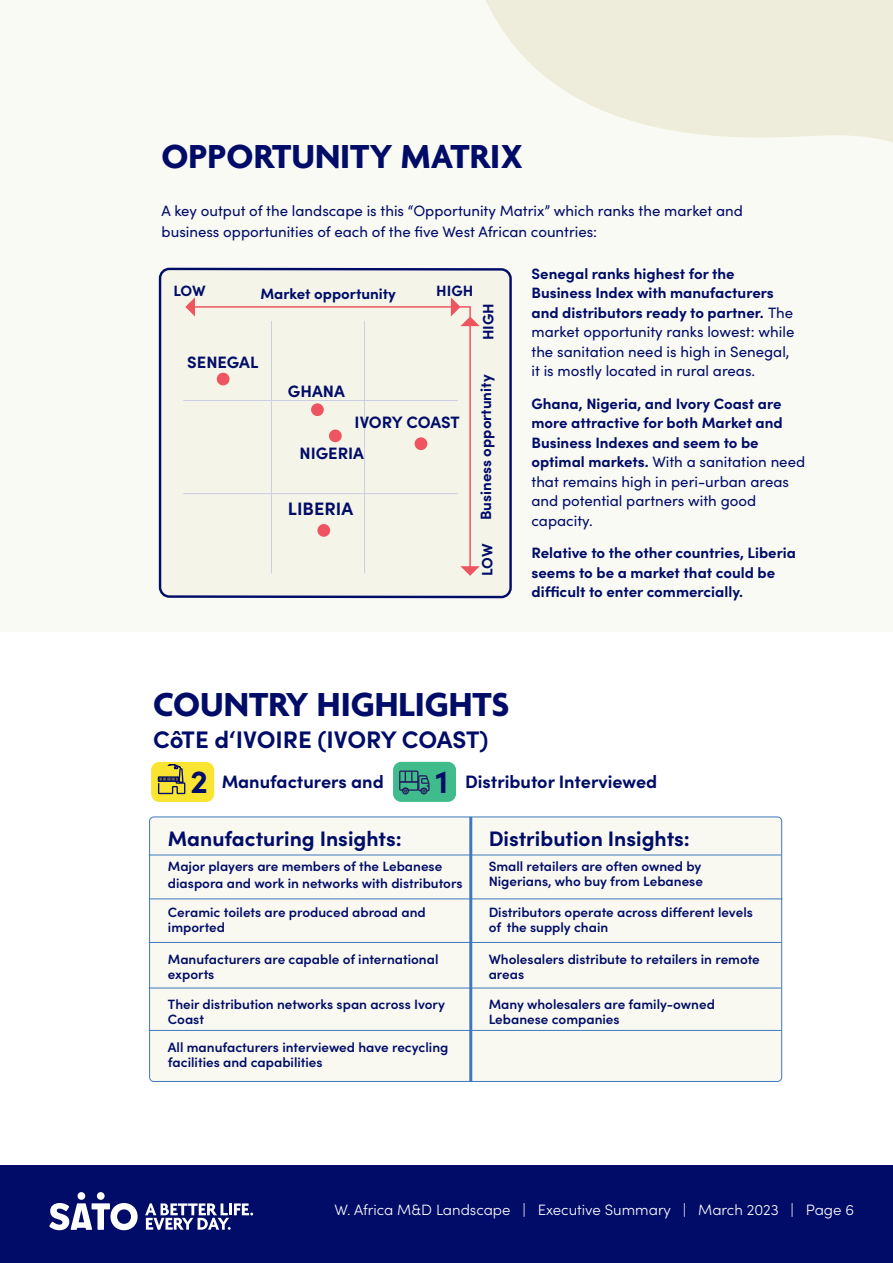
<style>
.page{position:relative;width:893px;height:1263px;background:#fff}
.page>*{position:absolute;margin:0;border:0;box-sizing:border-box;transform-origin:0 0}
.t1{font:700 36px "Agenda";color:#000c68}
.t2{font:700 32.4px/64.1px "Sofia Pro";letter-spacing:.035em;color:#000c68}
.t3{font:700 28.35px "Sofia Pro";color:#000c68}
.Text_16{font:700 24px "Sofia Pro";letter-spacing:-.005em;color:#000c68}
.t4{font:700 21px "Sofia Pro";color:#000c68}
.Text_16-2{font:700 18px "Sofia Pro";color:#000c68}
.Text_16-3{font:700 16.5px "Sofia Pro";color:#000c68}
.Text_16-4{font:700 15px/19.5px "Sofia Pro";color:#000c68}
.Text_16-5{font:15px/19.5px "Sofia Pro";color:#000c68}
.Text_16-6{font:300 15px "Sofia Pro";color:#fff}
.t5{font:600 13.5px/15px "Sofia Pro";color:#000c68}
.s1{font-weight:700}
.s2{font-weight:400}
</style>
<div class="page">
<div style="left:0;top:0;width:893px;height:631px;background:#fafaf4"></div>
<svg style="left:486px;top:0;width:407px;height:143px;fill:#eeeddb"></svg>
<div style="left:158px;top:267px;width:354px;height:332px;background:#f4f4e8"></div>
<hr style="left:271px;top:321px;width:1px;height:252px;background:#cccee1">
<hr style="left:364px;top:321px;width:1px;height:252px;background:#cccee1">
<hr style="left:183px;top:493px;width:275px;height:1px;background:#cccee1">
<hr style="left:183px;top:400px;width:275px;height:1px;background:#cccee1">
<hr style="left:195px;top:306px;width:276px;height:2px;background:#ef5560">
<hr style="left:469px;top:307px;width:2px;height:266px;background:#ef5560">
<svg style="left:451px;top:297px;width:29px;height:29px"></svg>
<svg style="left:185px;top:297px;width:10px;height:19px"></svg>
<svg style="left:460px;top:566px;width:20px;height:10px"></svg>
<div style="left:317px;top:524px;width:13px;height:13px;background:#ef5560;border-radius:50%"></div>
<div style="left:329px;top:429px;width:13px;height:13px;background:#ef5560;border-radius:50%"></div>
<div style="left:415px;top:437px;width:12px;height:13px;background:#ef5560;border-radius:50%"></div>
<div style="left:311px;top:403px;width:13px;height:13px;background:#ef5560;border-radius:50%"></div>
<div style="left:217px;top:373px;width:12px;height:12px;background:#ef5560;border-radius:50%"></div>
<div style="left:150px;top:817px;width:632px;height:264px;background:#f9f8f1;border-radius:4px"></div>
<div style="left:149px;top:816px;width:633px;height:266px;border:1px solid #3e79bd;border-radius:4px"></div>
<hr style="left:469px;top:817px;width:3px;height:265px;background:#3e79bd">
<hr style="left:149px;top:898px;width:633px;height:1px;background:#3e79bd">
<hr style="left:149px;top:942px;width:632px;height:1px;background:#3e79bd">
<hr style="left:149px;top:855px;width:632px;height:1px;background:#3e79bd">
<hr style="left:149px;top:988px;width:632px;height:1px;background:#3e79bd">
<hr style="left:149px;top:1030px;width:632px;height:1px;background:#3e79bd">
<div style="left:0;top:1165px;width:893px;height:98px;background:#000c68"></div>
<svg style="left:145px;top:1203px;width:108px;height:27px"></svg>
<div style="left:97px;top:1192px;width:8px;height:8px;background:#fff;border-radius:50%"></div>
<div style="left:78px;top:1192px;width:7px;height:8px;background:#fff;border-radius:50%"></div>
<svg style="left:49px;top:1203px;width:89px;height:27px"></svg>
<div style="left:151px;top:762px;width:63px;height:40px;background:#f8e431;border-radius:8px"></div>
<svg style="left:157px;top:761px;width:29px;height:34px"></svg>
<div style="left:393px;top:762px;width:63px;height:40px;background:#40bb8c;border-radius:8px"></div>
<div style="left:399px;top:781px;width:19px;height:10px;border:1px solid #252161"></div>
<div style="left:399px;top:770px;width:19px;height:12px;border:1px solid #252161"></div>
<svg style="left:401px;top:771px;width:29px;height:23px"></svg>
<p class="t1" style="left:162px;top:137px;width:363px">OPPORTUNITY MATRIX</p>
<p class="Text_16-5" style="left:162px;top:199px;width:583px;line-height:21px">A key output of the landscape is this “Opportunity Matrix” which ranks the market and business opportunities of each of the five West African countries:</p>
<p class="Text_16-5" style="left:531px;top:263px;width:264px"><span class="s1">Senegal ranks highest for the Business Index with manufacturers and distributors ready to partner.</span> The market opportunity ranks lowest: while the sanitation need is high in Senegal, it is mostly located in rural areas.</p>
<p class="Text_16-4" style="left:531px;top:392px;width:275px">Ghana, Nigeria, and Ivory Coast are more attractive for both Market and<br>Business Indexes and seem to be optimal markets. <span class="s2">With a sanitation need that remains high in peri-urban areas and potential partners with good capacity.</span></p>
<p class="Text_16-4" style="left:531px;top:542px;width:266px">Relative to the other countries, Liberia seems to be a market that could be difficult to enter commercially.</p>
<p class="Text_16-4" style="left:174px;top:280px;width:34px">LOW</p>
<p class="Text_16-4" style="left:436px;top:280px;width:39px">HIGH</p>
<p class="Text_16-4" style="left:260px;top:283px;width:137px">Market opportunity</p>
<p class="Text_16-4" style="left:477px;top:340px;width:39px;rotate:-90deg">HIGH</p>
<p class="Text_16-3" style="left:187px;top:350px;width:73px">SENEGAL</p>
<p class="Text_16-4" style="left:475px;top:520px;width:147px;rotate:-90deg">Business opportunity</p>
<p class="Text_16-3" style="left:288px;top:379px;width:58px">GHANA</p>
<p class="Text_16-3" style="left:355px;top:409px;width:107px">IVORY COAST</p>
<p class="Text_16-3" style="left:299px;top:440px;width:66px">NIGERIA</p>
<p class="Text_16-2" style="left:288px;top:495px;width:67px">LIBERIA</p>
<p class="Text_16-4" style="left:476px;top:576px;width:34px;rotate:-90deg">LOW</p>
<p class="t1" style="left:153px;top:685px;width:358px">COUNTRY HIGHLIGHTS</p>
<p class="Text_16" style="left:153px;top:721px;width:337px">CôTE d‘IVOIRE (IVORY COAST)</p>
<p class="Text_16-2" style="left:222px;top:768px;width:163px">Manufacturers and</p>
<p class="Text_16-2" style="left:465px;top:768px;width:194px">Distributor Interviewed</p>
<p class="t3" style="left:420px;top:700px;width:29px">10</p>
<p class="t2" style="left:189px;top:691px;width:14px">1</p>
<p class="t2" style="left:300px;top:698px;width:41px;line-height:54.2px">51<br>12</p>
<p class="t2" style="left:300px;top:812px;width:22px;line-height:55.9px">3<br>2</p>
<p class="t2" style="left:432px;top:700px;width:20px;line-height:52.7px">5<br>1</p>
<p class="t2" style="left:190px;top:747px;width:37px">2<br>10</p>
<p class="t4" style="left:168px;top:823px;width:235px">Manufacturing Insights:</p>
<p class="t5" style="left:168px;top:858px;width:276px">Major players are members of the Lebanese</p>
<p class="t5" style="left:168px;top:875px;width:296px">diaspora and work in networks with distributors</p>
<p class="t4" style="left:489px;top:823px;width:203px">Distribution Insights:</p>
<p class="t5" style="left:489px;top:858px;width:216px">Small retailers are often owned by<br>Nigerians, who buy from Lebanese</p>
<p class="t2" style="left:326px;top:812px;width:33px">10</p>
<p class="t5" style="left:168px;top:904px;width:259px">Ceramic toilets are produced abroad and imported</p>
<p class="t5" style="left:489px;top:904px;width:266px">Distributors operate across different levels of the supply chain</p>
<p class="t5" style="left:168px;top:950px;width:272px">Manufacturers are capable of international exports</p>
<p class="t5" style="left:489px;top:950px;width:273px">Wholesalers distribute to retailers in remote areas</p>
<p class="t5" style="left:168px;top:996px;width:278px">Their distribution networks span across Ivory<br>Coast</p>
<p class="t5" style="left:489px;top:996px;width:228px">Many wholesalers are family-owned<br>Lebanese companies</p>
<p class="t5" style="left:168px;top:1039px;width:282px">All manufacturers interviewed have recycling facilities and capabilities</p>
<p class="Text_16-6" style="left:334px;top:1199px;width:521px">W. Africa M&amp;D Landscape | Executive Summary | March 2023 | Page 6</p>
</div>
